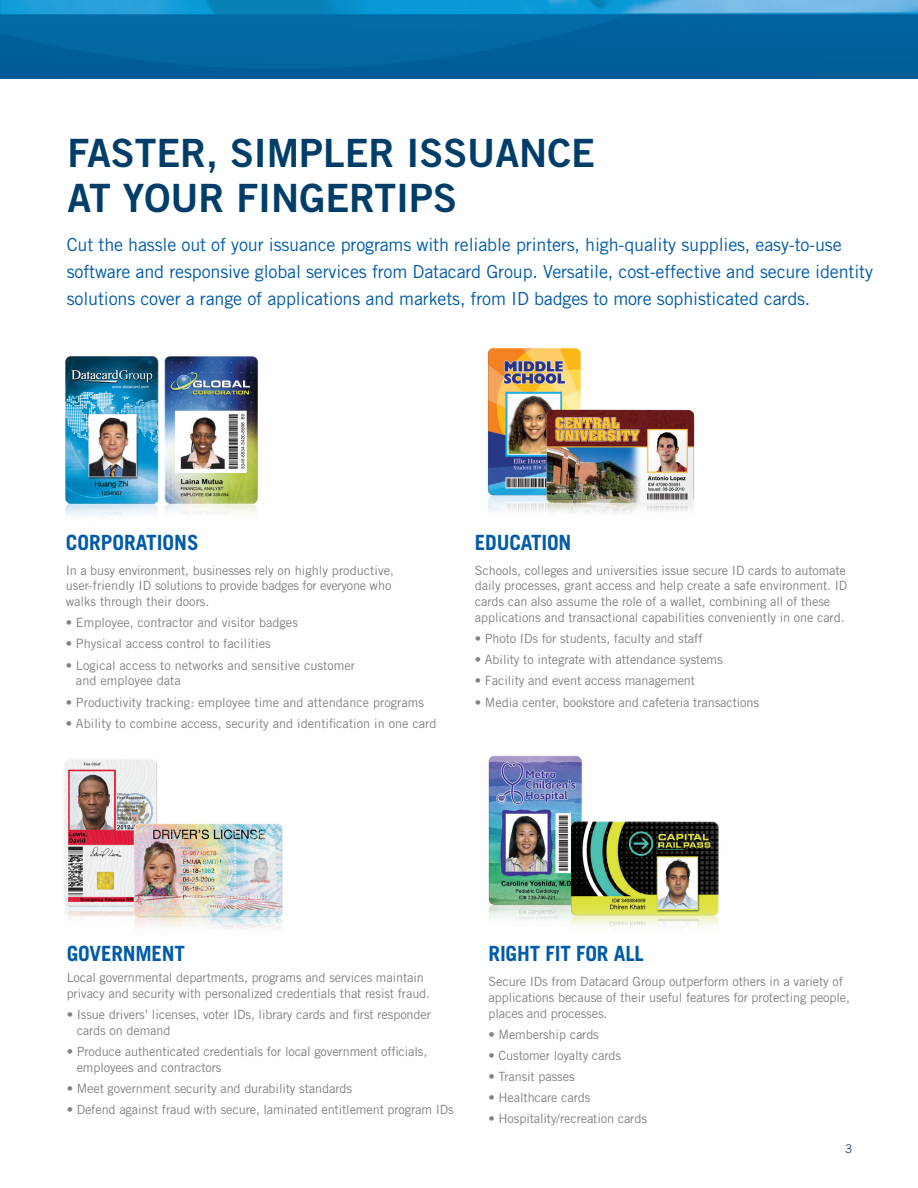
<style>
.page{position:relative;width:918px;height:1188px;background:#fff}
.page>*{position:absolute;margin:0;border:0;box-sizing:border-box;transform-origin:0 0}
.t1{font:39px/45px "Trade Gothic Bold Two";color:#003e69}
.t2{font:700 21px "Trade Gothic";letter-spacing:-.01em;color:#015ba9}
.t3{font:18px/27px "Trade Gothic";letter-spacing:-.01em;color:#015ba9}
.t4{font:12.75px/15.8px "Trade Gothic";letter-spacing:-.01em;color:#808285}
.t5{font:12px "Trade Gothic";color:#253f8e}
</style>
<div class="page">
<img style="left:64px;top:759px;width:219px;height:170px">
<img style="left:487px;top:347px;width:208px;height:166px">
<img style="left:65px;top:356px;width:193px;height:160px">
<img style="left:488px;top:755px;width:231px;height:172px">
<img style="left:0;top:0;width:918px;height:79px">
<h1 class="t1" style="left:68px;top:130px;width:524px">FASTER, SI MPLER ISSUANCE<br>AT YOUR FI NGERTI PS</h1>
<p class="t3" style="left:67px;top:230px;width:808px">Cut the hassle out of your issuance programs with reliable printers, high-quality supplies, easy-to-use software and responsive global services from Datacard Group. Versatile, cost-effective and secure identity solutions cover a range of applications and markets, from ID badges to more sophisticated cards.</p>
<h2 class="t2" style="left:66px;top:530px;width:135px">CORPORATIONS</h2>
<p class="t4" style="left:66px;top:562px;width:330px">I n a busy environment, businesses rely on highly productive, user-friendly ID solutions to provide badges for everyone who walks through their doors.</p>
<p class="t4" style="left:66px;top:615px;width:234px">• Employee, contractor and visitor badges</p>
<p class="t4" style="left:66px;top:636px;width:207px">• Physical access control to facilities</p>
<p class="t4" style="left:76px;top:657px;width:281px;text-indent:-10px">• Logical access to networks and sensitive customer and employee data</p>
<p class="t4" style="left:66px;top:694px;width:360px">• Productivity tracking: employee time and attendance programs</p>
<p class="t4" style="left:66px;top:716px;width:372px">• Ability to combine access, security and identification in one card</p>
<h2 class="t2" style="left:475px;top:530px;width:98px">EDUCATION</h2>
<p class="t4" style="left:475px;top:562px;width:373px">Schools, colleges and universities issue secure ID cards to automate daily processes, grant access and help create a safe environment. ID cards can also assume the role of a wallet, combining all of these applications and transactional capabilities conveniently in one card.</p>
<p class="t4" style="left:475px;top:631px;width:229px">• Photo IDs for students, faculty and staff</p>
<p class="t4" style="left:475px;top:652px;width:249px">• Ability to integrate with attendance systems</p>
<p class="t4" style="left:475px;top:673px;width:222px">• Facility and event access management</p>
<p class="t4" style="left:475px;top:694px;width:286px">• Media center, bookstore and cafeteria transactions</p>
<h2 class="t2" style="left:67px;top:941px;width:120px">GOVERNMENT</h2>
<p class="t4" style="left:67px;top:970px;width:365px">Local governmental departments, programs and services maintain privacy and security with personalized credentials that resist fraud.</p>
<p class="t4" style="left:77px;top:1007px;width:356px;text-indent:-10px">• I ssue drivers’ licenses, voter IDs, library cards and first responder cards on demand</p>
<p class="t4" style="left:77px;top:1044px;width:352px;text-indent:-10px">• Produce authenticated credentials for local government officials, employees and contractors</p>
<p class="t4" style="left:67px;top:1081px;width:287px">• Meet government security and durability standards</p>
<p class="t4" style="left:67px;top:1102px;width:389px">• Defend against fraud with secure, laminated entitlement program IDs</p>
<h2 class="t2" style="left:489px;top:941px;width:157px">RIGHT FIT FOR ALL</h2>
<p class="t4" style="left:489px;top:973px;width:363px">Secure IDs from Datacard Group outperform others in a variety of applications because of their useful features for protecting people, places and processes.</p>
<p class="t4" style="left:489px;top:1026px;width:112px">• Membership cards</p>
<p class="t4" style="left:489px;top:1047px;width:134px">• Customer loyalty cards</p>
<p class="t4" style="left:489px;top:1068px;width:88px">• Transit passes</p>
<p class="t4" style="left:489px;top:1090px;width:103px">• Healthcare cards</p>
<p class="t4" style="left:489px;top:1111px;width:160px">• H ospitality/recreation cards</p>
<p class="t5" style="left:845px;top:1142px;width:9px">3</p>
</div>
